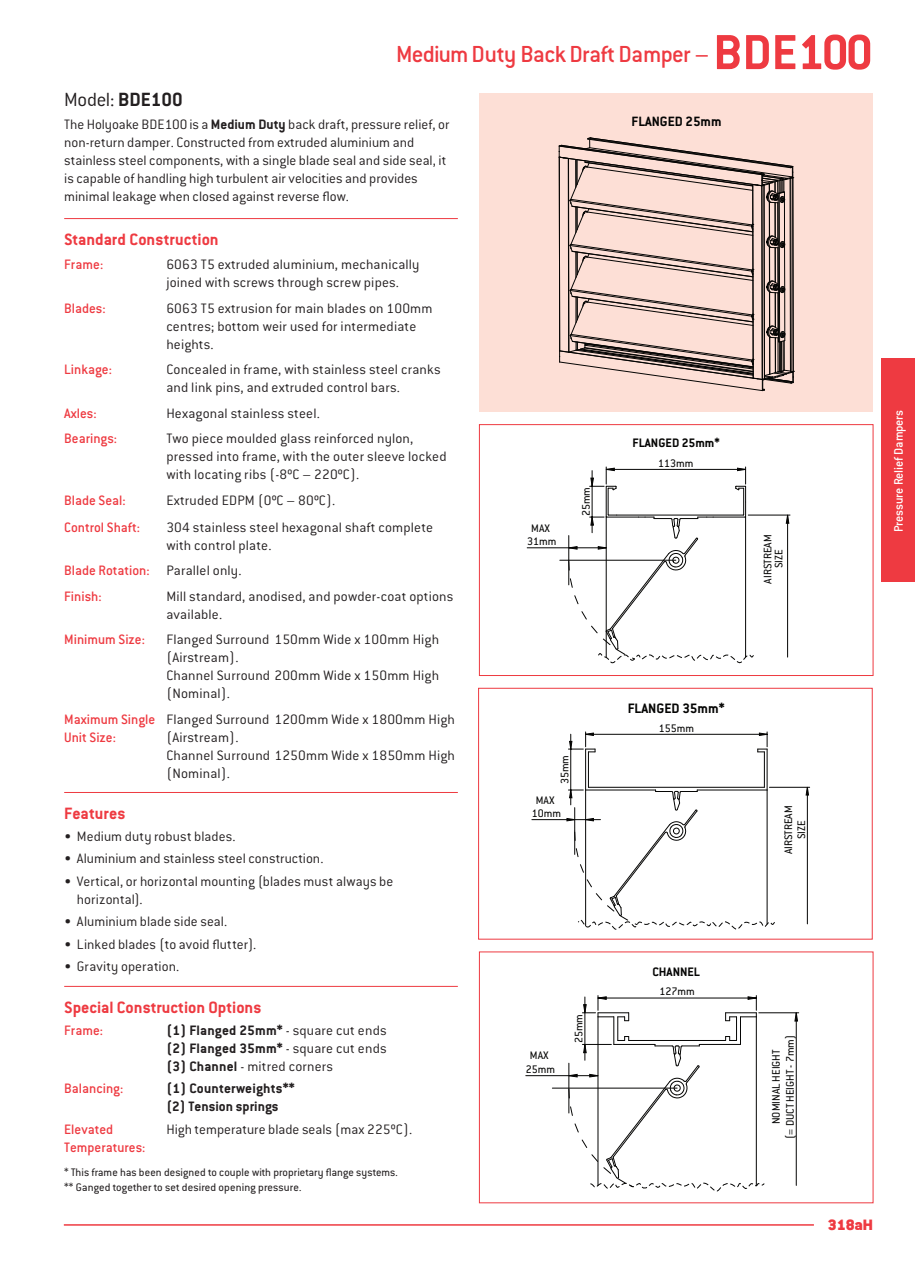
<style>
.page{position:relative;width:915px;height:1263px;background:#fff}
.page>*{position:absolute;margin:0;border:0;box-sizing:border-box;transform-origin:0 0}
.t1{font:25.5px "Conduit ITC Medium";letter-spacing:-.025em;color:#ee3a41}
.t2{font:21px "Conduit ITC Light";letter-spacing:-.02em;color:#231f20}
.t3{font:700 18px "Conduit ITC";color:#ee3a41}
.t4{font:16.5px "Conduit ITC Black";color:#ee3a41}
.t5{font:15px/18px "Conduit ITC Light";letter-spacing:.01em;color:#231f20}
.t6{font:15px/25.5px "Conduit ITC Medium";color:#ee3a41}
.t7{font:700 15px/18px "Conduit ITC";letter-spacing:.01em;color:#231f20}
.t8{font:700 15px "Conduit ITC";color:#050504}
.t9{font:700 14.85px "Conduit ITC";color:#050504}
.t10{font:13.5px "Conduit ITC Medium";letter-spacing:-.015em;color:#fff}
.t11{font:700 13.5px "Conduit ITC";color:#050504}
.t12{font:12px/14.4px "Conduit ITC";letter-spacing:.01em;color:#231f20}
.t13{font:12px/13.8px "Conduit ITC";color:#050504;text-align:center}
.s1{font-family:"Conduit ITC";font-weight:700}
.s2{font-family:"Conduit ITC";font-weight:700;font-size:54px}
.s3{font-family:"Conduit ITC Light";font-weight:400}
</style>
<div class="page">
<div style="left:881px;top:358px;width:33px;height:224px;background:#ee3a41"></div>
<hr style="left:64px;top:1224px;width:749px;height:2px;background:#ee3a41">
<div style="left:479px;top:93px;width:393px;height:319px;background:#fddfd6"></div>
<div style="left:479px;top:424px;width:394px;height:252px;border:1px solid #ee3a41"></div>
<hr style="left:64px;top:218px;width:393px;height:1px;background:#ee3a41">
<svg style="left:558px;top:137px;width:235px;height:254px"></svg>
<hr style="left:64px;top:792px;width:393px;height:1px;background:#ee3a41">
<hr style="left:64px;top:986px;width:393px;height:1px;background:#ee3a41">
<div style="left:478px;top:688px;width:394px;height:251px;border:1px solid #ee3a41"></div>
<hr style="left:559px;top:560px;width:116px;height:1px;background:#050504">
<hr style="left:527px;top:547px;width:41px;height:1px;background:#050504">
<hr style="left:787px;top:515px;width:1px;height:142px;background:#050504">
<hr style="left:748px;top:515px;width:41px;height:1px;background:#050504">
<svg style="left:785px;top:514px;width:4px;height:10px"></svg>
<svg style="left:568px;top:467px;width:186px;height:196px"></svg>
<hr style="left:552px;top:1088px;width:125px;height:1px;background:#050504">
<hr style="left:525px;top:1075px;width:43px;height:1px;background:#050504">
<hr style="left:795px;top:1013px;width:1px;height:172px;background:#050504">
<hr style="left:758px;top:1012px;width:40px;height:1px;background:#050504">
<svg style="left:793px;top:1012px;width:5px;height:10px"></svg>
<svg style="left:568px;top:995px;width:197px;height:197px"></svg>
<hr style="left:531px;top:819px;width:43px;height:1px;background:#050504">
<hr style="left:806px;top:787px;width:1px;height:137px;background:#050504">
<hr style="left:769px;top:787px;width:40px;height:1px;background:#050504">
<svg style="left:805px;top:786px;width:4px;height:10px"></svg>
<svg style="left:566px;top:732px;width:209px;height:198px"></svg>
<hr style="left:585px;top:790px;width:70px;height:1px;background:#050504">
<h2 class="t2" style="left:64px;top:87px;width:120px">Model: <span class="s1">BDE100</span></h2>
<h1 class="t1" style="left:396px;top:38px;width:478px">Medium Duty Back Draft Damper – <span class="s2">BDE100</span></h1>
<p class="t5" style="left:64px;top:115px;width:387px">The Holyoake BDE100 is a <span class="s1">Medium Duty</span> back draft, pressure relief, or non-return damper. Constructed from extruded aluminium and stainless steel components, with a single blade seal and side seal, it is capable of handling high turbulent air velocities and provides minimal leakage when closed against reverse flow.</p>
<p class="t3" style="left:64px;top:228px;width:156px">Standard Construction</p>
<p class="t6" style="left:64px;top:251px;width:41px">Frame:</p>
<p class="t6" style="left:64px;top:295px;width:43px">Blades:</p>
<p class="t5" style="left:166px;top:255px;width:254px">6063 T5 extruded aluminium, mechanically joined with screws through screw pipes.</p>
<p class="t5" style="left:166px;top:298px;width:268px">6063 T5 extrusion for main blades on 100mm centres; bottom weir used for intermediate heights.</p>
<p class="t5" style="left:166px;top:360px;width:276px">Concealed in frame, with stainless steel cranks and link pins, and extruded control bars.</p>
<p class="t5" style="left:166px;top:400px;width:248px;line-height:25.5px">Hexagonal stainless steel.<br>Two piece moulded glass reinforced nylon,</p>
<p class="t5" style="left:166px;top:447px;width:282px">pressed into frame, with the outer sleeve locked with locating ribs (-8ºC – 220ºC).</p>
<p class="t5" style="left:166px;top:486px;width:268px;line-height:27px">Extruded EDPM (0ºC – 80ºC).<br>304 stainless steel hexagonal shaft complete</p>
<p class="t5" style="left:166px;top:532px;width:288px;line-height:25.5px">with control plate.<br>Parallel only.<br>Mill standard, anodised, and powder-coat options</p>
<p class="t5" style="left:166px;top:601px;width:274px;line-height:25.5px">available.<br>Flanged Surround 150mm Wide x 100mm High</p>
<p class="t5" style="left:166px;top:648px;width:274px">(Airstream).<br>Channel Surround 200mm Wide x 150mm High (Nominal).</p>
<p class="t5" style="left:166px;top:709px;width:290px">Flanged Surround 1200mm Wide x 1800mm High (Airstream).<br>Channel Surround 1250mm Wide x 1850mm High (Nominal).</p>
<p class="t6" style="left:64px;top:356px;width:49px">Linkage:</p>
<p class="t6" style="left:64px;top:400px;width:54px">Axles:<br>Bearings:</p>
<p class="t6" style="left:64px;top:486px;width:77px;line-height:27px">Blade Seal:<br>Control Shaft:</p>
<p class="t6" style="left:64px;top:557px;width:87px">Blade Rotation:<br>Finish:</p>
<p class="t6" style="left:64px;top:626px;width:82px">Minimum Size:</p>
<p class="t6" style="left:64px;top:709px;width:92px;line-height:18px">Maximum Single<br>Unit Size:</p>
<p class="t3" style="left:64px;top:802px;width:63px">Features</p>
<p class="t5" style="left:64px;top:827px;width:173px">• Medium duty robust blades.</p>
<p class="t5" style="left:64px;top:849px;width:261px">• Aluminium and stainless steel construction.</p>
<p class="t5" style="left:64px;top:872px;width:330px">• Vertical, or horizontal mounting (blades must always be</p>
<p class="t5" style="left:64px;top:912px;width:164px">• Aluminium blade side seal.</p>
<p class="t5" style="left:64px;top:935px;width:193px">• Linked blades (to avoid flutter).</p>
<p class="t5" style="left:64px;top:957px;width:117px">• Gravity operation.</p>
<p class="t5" style="left:77px;top:890px;width:67px">horizontal).</p>
<p class="t3" style="left:64px;top:996px;width:199px">Special Construction Options</p>
<p class="t6" style="left:64px;top:1017px;width:40px">Frame:</p>
<p class="t7" style="left:166px;top:1021px;width:222px">(1) Flanged 25mm* <span class="s3">- square cut ends </span>(2) Flanged 35mm* <span class="s3">- square cut ends</span></p>
<p class="t5" style="left:166px;top:1057px;width:168px"><span class="s1">(3) Channel</span> - mitred corners</p>
<p class="t7" style="left:166px;top:1079px;width:130px">(1) Counterweights** (2) Tension springs</p>
<p class="t5" style="left:166px;top:1120px;width:247px">High temperature blade seals (max 225ºC).</p>
<p class="t12" style="left:64px;top:1165px;width:335px">* This frame has been designed to couple with proprietary flange systems. ** Ganged together to set desired opening pressure.</p>
<p class="t6" style="left:64px;top:1075px;width:61px">Balancing:</p>
<p class="t6" style="left:64px;top:1120px;width:83px;line-height:18px">Elevated<br>Temperatures:</p>
<p class="t9" style="left:631px;top:113px;width:91px">FLANGED 25mm</p>
<p class="t13" style="left:527px;top:521px;width:31px">MAX<br>31mm</p>
<p class="t13" style="left:578px;top:516px;width:31px;rotate:-90deg">25mm</p>
<p class="t11" style="left:632px;top:435px;width:89px">FLANGED 25mm*</p>
<p class="t13" style="left:658px;top:456px;width:37px">113mm</p>
<p class="t13" style="left:761px;top:583px;width:51px;line-height:11.2px;rotate:-90deg">AIRSTREAM<br>SIZE</p>
<p class="t13" style="left:557px;top:784px;width:31px;rotate:-90deg">35mm</p>
<p class="t13" style="left:531px;top:794px;width:31px;line-height:13px">MAX<br>10mm</p>
<p class="t8" style="left:627px;top:699px;width:98px">FLANGED 35mm*</p>
<p class="t13" style="left:658px;top:721px;width:37px">155mm</p>
<p class="t13" style="left:525px;top:1048px;width:31px">MAX<br>25mm</p>
<p class="t13" style="left:571px;top:1043px;width:31px;rotate:-90deg">25mm</p>
<p class="t11" style="left:652px;top:963px;width:49px">CHANNEL</p>
<p class="t13" style="left:659px;top:984px;width:37px">127mm</p>
<p class="t13" style="left:781px;top:854px;width:51px;line-height:13px;rotate:-90deg">AIRSTREAM<br>SIZE</p>
<p class="t13" style="left:768px;top:1138px;width:105px;rotate:-90deg">NOMINAL HEIGHT<br>(= DUCT HEIGHT - 7mm)</p>
<p class="t4" style="left:827px;top:1214px;width:47px">318aH</p>
<p class="t10" style="left:890px;top:532px;width:123px;rotate:-90deg">Pressure Relief Dampers</p>
</div>
